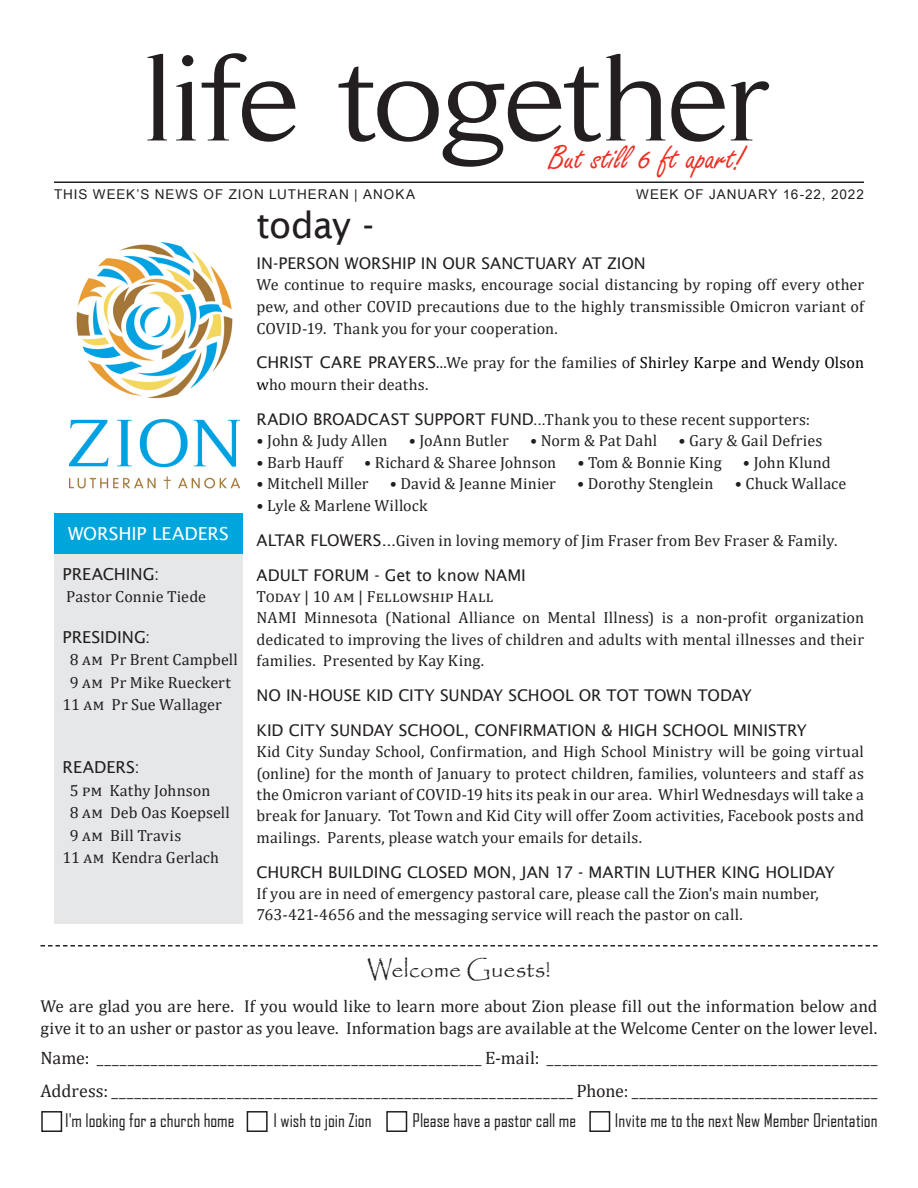
<style>
.page{position:relative;width:918px;height:1188px;background:#fff}
.page>*{position:absolute;margin:0;border:0;box-sizing:border-box;transform-origin:0 0}
.SubHeader_-_All_Caps{font:36px "Freestyle Script";letter-spacing:-.005em;color:#ee2e22}
.First_Page_Headline{font:36px "Lucida Sans";letter-spacing:-.02em;color:#231f20}
.Body_Copy_-_General{font:24px "Papyrus";color:#231f20}
.Body_Copy_-_General-2{font:18px "Cambria";color:#231f20}
.Body_Copy_-_General-3{font:18px "Agency FB";color:#231f20}
.Side_Column_Title{font:18px "Lucida Sans";letter-spacing:-.005em;color:#fff}
.Body_Copy_-_General-4{font:17.25px/22.5px "Cambria";color:#231f20}
.Side_Column_Copy___P{font:16.5px "Lucida Sans";color:#231f20}
.Side_Column_Header{font:16.5px "Lucida Sans";letter-spacing:-.005em;color:#231f20}
.Body_Copy_-_General-5{font:16.2px/21.3px "Cambria";letter-spacing:.01em;color:#231f20;text-align:justify}
.SubHeader_-_All_Caps-2{font:16.2px/21.8px "Cambria";letter-spacing:.005em;color:#231f20}
.Body_Copy_-_General-6{font:16.2px "Lucida Sans";color:#231f20}
.Side_Column_Copy___P-2{font:16.2px "Cambria";letter-spacing:.005em;color:#231f20}
.SubHeader_-_All_Caps-3{font:16.2px "Lucida Sans";color:#231f20}
.Side_Column_Copy___P-3{font:16.2px "Cambria";letter-spacing:.035em;color:#231f20}
.Side_Column_Header-2{font:16.2px "Cambria";letter-spacing:.01em;color:#231f20}
.SubHeader_-_All_Caps-4{font:13.5px "Arial Unicode MS";letter-spacing:.07em;color:#231f20}
.s1{font-family:"Lucida Sans"}
.s2{color:#000}
.s3{font-family:"Arial Unicode MS"}
</style>
<div class="page">
<img style="left:69px;top:243px;width:171px;height:246px">
<div style="left:54px;top:554px;width:189px;height:370px;background:#e6e7e9"></div>
<hr style="left:54px;top:181px;width:810px;height:2px;background:#231f20">
<div style="left:54px;top:513px;width:189px;height:41px;background:#00a6db"></div>
<svg style="left:147px;top:53px;width:622px;height:114px"></svg>
<svg style="left:40px;top:945px;width:838px;height:1px"></svg>
<div style="left:589px;top:1111px;width:21px;height:21px;border:2px solid #231f20"></div>
<div style="left:41px;top:1111px;width:21px;height:21px;border:2px solid #231f20"></div>
<div style="left:247px;top:1111px;width:21px;height:21px;border:2px solid #231f20"></div>
<div style="left:386px;top:1111px;width:21px;height:21px;border:2px solid #231f20"></div>
<p class="SubHeader_-_All_Caps" style="left:549px;top:139px;width:196px">But still 6 ft apart!</p>
<p class="SubHeader_-_All_Caps-4" style="left:54px;top:184px;width:363px">THIS WEEK’S NEWS OF ZION LUTHERAN | ANOKA</p>
<p class="SubHeader_-_All_Caps-4" style="left:636px;top:184px;width:229px">WEEK OF JANUARY 16-22, 2022</p>
<p class="Side_Column_Title" style="left:68px;top:523px;width:162px">WORSHIP LEADERS</p>
<p class="Side_Column_Header" style="left:63px;top:564px;width:98px">PREACHING:</p>
<p class="Side_Column_Header-2" style="left:66px;top:587px;width:141px">Pastor Connie Tiede</p>
<p class="Side_Column_Copy___P" style="left:63px;top:627px;width:89px">PRESIDING:</p>
<p class="Side_Column_Copy___P-2" style="left:70px;top:650px;width:170px">8 am Pr Brent Campbell</p>
<p class="Side_Column_Copy___P-2" style="left:70px;top:673px;width:163px">9 am Pr Mike Rueckert</p>
<p class="Side_Column_Copy___P-2" style="left:63px;top:695px;width:161px">11 am Pr Sue Wallager</p>
<p class="Side_Column_Copy___P" style="left:63px;top:758px;width:79px">READERS:</p>
<p class="Side_Column_Copy___P-2" style="left:70px;top:781px;width:142px">5 pm Kathy Johnson</p>
<p class="Side_Column_Copy___P-2" style="left:70px;top:803px;width:162px">8 am Deb Oas Koepsell</p>
<p class="Side_Column_Copy___P-2" style="left:70px;top:826px;width:113px">9 am Bill Travis</p>
<p class="Side_Column_Copy___P-2" style="left:63px;top:848px;width:158px">11 am Kendra Gerlach</p>
<p class="First_Page_Headline" style="left:256px;top:205px;width:119px">today -</p>
<p class="Body_Copy_-_General-6" style="left:256px;top:254px;width:391px">IN-PERSON WORSHIP IN OUR SANCTUARY AT ZION</p>
<p class="Body_Copy_-_General-5" style="left:256px;top:274px;width:609px">We continue to require masks, encourage social distancing by roping off every other pew, and other COVID precautions due to the highly transmissible Omicron variant of COVID-19. Thank you for your cooperation.</p>
<p class="SubHeader_-_All_Caps-2" style="left:256px;top:352px;width:609px"><span class="s1">CHRIST CARE PRAYERS</span>...We pray for the families o<span class="s2">f Shirley Karpe and Wendy Olson w</span>ho mourn their deaths.</p>
<p class="SubHeader_-_All_Caps-2" style="left:256px;top:409px;width:555px"><span class="s1">RADIO BROADCAST SUPPORT FUND</span><span class="s3">...</span>Thank you to these recent supporters:</p>
<p class="Body_Copy_-_General-5" style="left:256px;top:430px;width:132px">• John &amp; Judy Allen</p>
<p class="Body_Copy_-_General-5" style="left:409px;top:430px;width:102px">• JoAnn Butler</p>
<p class="Body_Copy_-_General-5" style="left:530px;top:430px;width:129px">• Norm &amp; Pat Dahl</p>
<p class="Body_Copy_-_General-5" style="left:679px;top:430px;width:145px">• Gary &amp; Gail Defries</p>
<p class="Body_Copy_-_General-5" style="left:256px;top:452px;width:88px">• Barb Hauff</p>
<p class="Body_Copy_-_General-5" style="left:364px;top:452px;width:194px">• Richard &amp; Sharee Johnson</p>
<p class="Body_Copy_-_General-5" style="left:577px;top:452px;width:146px">• Tom &amp; Bonnie King</p>
<p class="Body_Copy_-_General-5" style="left:743px;top:452px;width:89px">• John Klund</p>
<p class="Body_Copy_-_General-5" style="left:256px;top:473px;width:114px">• Mitchell Miller</p>
<p class="Body_Copy_-_General-5" style="left:390px;top:473px;width:168px">• David &amp; Jeanne Minier</p>
<p class="Body_Copy_-_General-5" style="left:577px;top:473px;width:138px">• Dorothy Stenglein</p>
<p class="Body_Copy_-_General-5" style="left:735px;top:473px;width:113px">• Chuck Wallace</p>
<p class="Body_Copy_-_General-5" style="left:256px;top:494px;width:173px">• Lyle &amp; Marlene Willock</p>
<p class="SubHeader_-_All_Caps-2" style="left:256px;top:529px;width:582px"><span class="s1">ALTAR FLOWERS...</span>Given in loving memory of Jim Fraser from Bev Fraser &amp; Family.</p>
<p class="Body_Copy_-_General-6" style="left:256px;top:566px;width:271px">ADULT FORUM - Get to know NAMI</p>
<p class="Side_Column_Copy___P-3" style="left:256px;top:587px;width:238px">Today | 10 am | Fellowship Hall</p>
<p class="Body_Copy_-_General-5" style="left:256px;top:607px;width:609px">NAMI Minnesota (National Alliance on Mental Illness) is a non-profit organization dedicated to improving the lives of children and adults with mental illnesses and their families. Presented by Kay King.</p>
<p class="Body_Copy_-_General-6" style="left:256px;top:686px;width:497px">NO IN-HOUSE KID CITY SUNDAY SCHOOL OR TOT TOWN TODAY</p>
<p class="Body_Copy_-_General-6" style="left:256px;top:721px;width:552px">KID CITY SUNDAY SCHOOL, CONFIRMATION &amp; HIGH SCHOOL MINISTRY</p>
<p class="Body_Copy_-_General-5" style="left:256px;top:741px;width:609px">Kid City Sunday School, Confirmation, and High School Ministry will be going virtual (online) for the month of January to protect children, families, volunteers and staff as the Omicron variant of COVID-19 hits its peak in our area. Whirl Wednesdays will take a break for January. Tot Town and Kid City will offer Zoom activities, Facebook posts and mailings. Parents, please watch your emails for details.</p>
<p class="SubHeader_-_All_Caps-3" style="left:256px;top:863px;width:580px">CHURCH BUILDING CLOSED MON, JAN 17 - MARTIN LUTHER KING HOLIDAY</p>
<p class="SubHeader_-_All_Caps-2" style="left:256px;top:883px;width:564px;line-height:21.3px">If you are in need of emergency pastoral care, please call the Zion's main number,<br>763-421-4656 and the messaging service will reach the pastor on call.</p>
<p class="Body_Copy_-_General" style="left:367px;top:955px;width:185px">Welcome Guests!</p>
<p class="Body_Copy_-_General-4" style="left:40px;top:994px;width:839px">We are glad you are here. If you would like to learn more about Zion please fill out the information below and give it to an usher or pastor as you leave. Information bags are available at the Welcome Center on the lower level.</p>
<p class="Body_Copy_-_General-2" style="left:40px;top:1047px;width:839px">Name: __________________________________________________ E-mail: ___________________________________________</p>
<p class="Body_Copy_-_General-2" style="left:40px;top:1080px;width:839px">Address: ____________________________________________________________ Phone: ________________________________</p>
<p class="Body_Copy_-_General-3" style="left:65px;top:1109px;width:171px">I'm looking for a church home</p>
<p class="Body_Copy_-_General-3" style="left:273px;top:1109px;width:100px">I wish to join Zion</p>
<p class="Body_Copy_-_General-3" style="left:413px;top:1109px;width:165px">Please have a pastor call me</p>
<p class="Body_Copy_-_General-3" style="left:615px;top:1109px;width:264px">Invite me to the next New Member Orientation</p>
</div>
